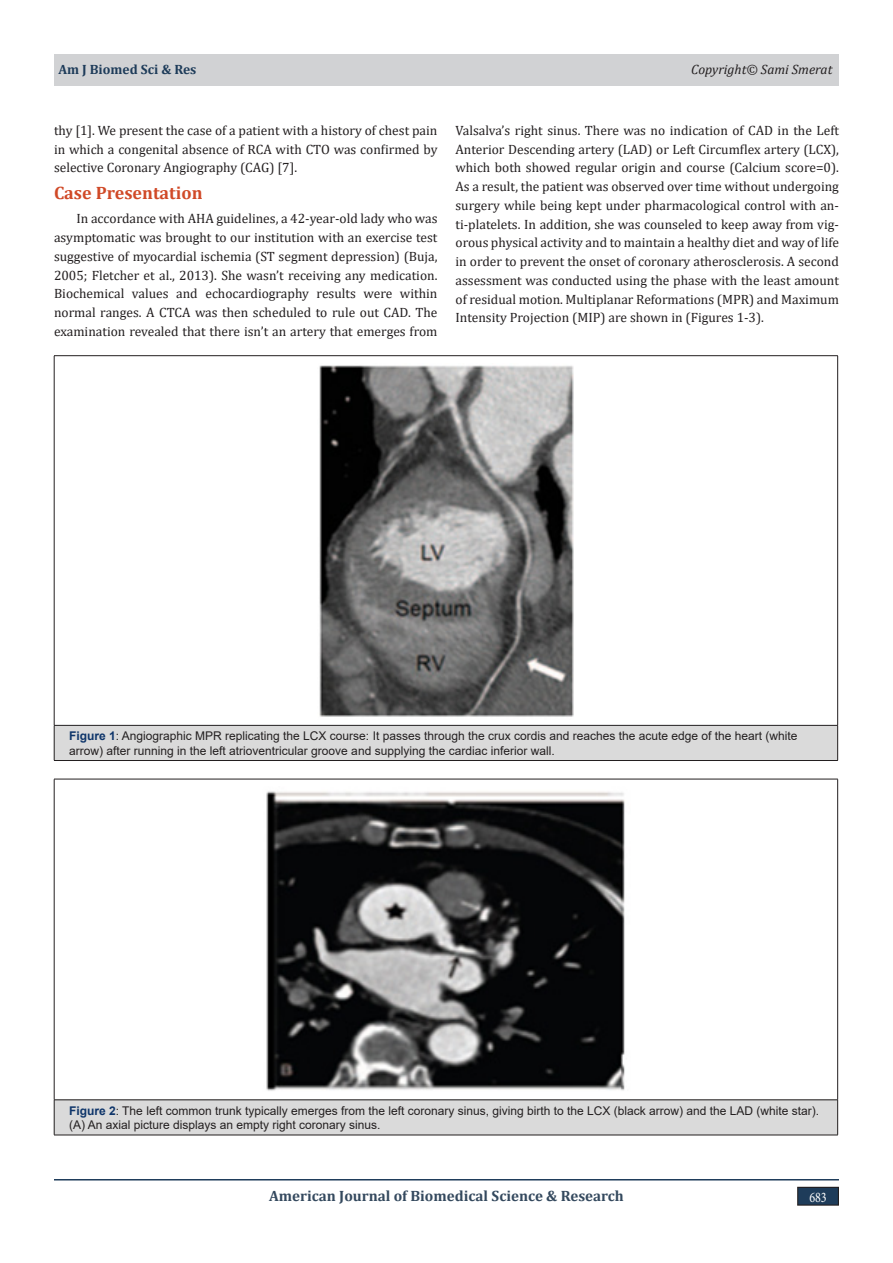
<style>
.page{position:relative;width:893px;height:1263px;background:#fff}
.page>*{position:absolute;margin:0;border:0;box-sizing:border-box;transform-origin:0 0}
.t1{font:700 18px "Cambria";color:#d04927}
.t2{font:700 15px "Cambria";color:#34495e}
.t3{font:14.7px "Minion Pro";color:#fff;scale:.83 1}
.t4{font:13.5px/18.8px "Cambria";color:#231f20;text-align:justify}
.t5{font:italic 13.5px "Cambria";color:#231f20}
.t6{font:700 13.5px "Cambria";color:#1e3c5a}
.t7{font:12px/14.4px "Arial";color:#231f20}
.s1{font-weight:700;color:#0e356a}
</style>
<div class="page">
<hr style="left:54px;top:1179px;width:785px;height:1px;background:#1e3c5a">
<div style="left:54px;top:54px;width:785px;height:31px;background:#d1d2d4"></div>
<div style="left:798px;top:1187px;width:40px;height:18px;background:#1e3c5a"></div>
<div style="left:797px;top:1187px;width:42px;height:19px;border:1px solid #231f20"></div>
<div style="left:54px;top:725px;width:784px;height:35px;background:#dadada"></div>
<hr style="left:54px;top:355px;width:784px;height:1px;background:#231f20">
<hr style="left:54px;top:356px;width:1px;height:369px;background:#231f20">
<hr style="left:837px;top:356px;width:1px;height:369px;background:#231f20">
<hr style="left:54px;top:725px;width:784px;height:1px;background:#231f20">
<hr style="left:54px;top:725px;width:1px;height:35px;background:#231f20">
<hr style="left:837px;top:725px;width:1px;height:35px;background:#231f20">
<hr style="left:54px;top:760px;width:784px;height:1px;background:#231f20">
<img style="left:319px;top:365px;width:255px;height:352px">
<div style="left:54px;top:1100px;width:784px;height:35px;background:#dadada"></div>
<hr style="left:54px;top:779px;width:784px;height:1px;background:#231f20">
<hr style="left:54px;top:779px;width:1px;height:321px;background:#231f20">
<hr style="left:837px;top:779px;width:1px;height:321px;background:#231f20">
<hr style="left:54px;top:1099px;width:784px;height:1px;background:#231f20">
<hr style="left:54px;top:1100px;width:1px;height:35px;background:#231f20">
<hr style="left:837px;top:1100px;width:1px;height:35px;background:#231f20">
<hr style="left:54px;top:1135px;width:784px;height:1px;background:#231f20">
<img style="left:266px;top:791px;width:359px;height:300px">
<p class="t6" style="left:58px;top:59px;width:139px">Am J Biomed Sci &amp; Res</p>
<p class="t5" style="left:691px;top:59px;width:143px">Copyright© Sami Smerat</p>
<p class="t4" style="left:54px;top:121px;width:385px">thy [1]. We present the case of a patient with a history of chest pain in which a congenital absence of RCA with CTO was confirmed by selective Coronary Angiography (CAG) [7].</p>
<p class="t1" style="left:54px;top:180px;width:150px">Case Presentation</p>
<p class="t4" style="left:54px;top:209px;width:385px;text-indent:22px">In accordance with AHA guidelines, a 42-year-old lady who was asymptomatic was brought to our institution with an exercise test suggestive of myocardial ischemia (ST segment depression) (Buja, 2005; Fletcher et al., 2013). She wasn’t receiving any medication.<br>Biochemical values and echocardiography results were within normal ranges. A CTCA was then scheduled to rule out CAD. The examination revealed that there isn’t an artery that emerges from</p>
<p class="t4" style="left:455px;top:121px;width:385px">Valsalva’s right sinus. There was no indication of CAD in the Left Anterior Descending artery (LAD) or Left Circumflex artery (LCX), which both showed regular origin and course (Calcium score=0).<br>As a result, the patient was observed over time without undergoing surgery while being kept under pharmacological control with an&shy;ti-platelets. In addition, she was counseled to keep away from vig&shy;orous physical activity and to maintain a healthy diet and way of life in order to prevent the onset of coronary atherosclerosis. A second assessment was conducted using the phase with the least amount of residual motion. Multiplanar Reformations (MPR) and Maximum Intensity Projection (MIP) are shown in (Figures 1-3).</p>
<p class="t7" style="left:69px;top:729px;width:730px"><span class="s1">Figure 1</span>: Angiographic MPR replicating the LCX course: It passes through the crux cordis and reaches the acute edge of the heart (white arrow) after running in the left atrioventricular groove and supplying the cardiac inferior wall.</p>
<p class="t7" style="left:69px;top:1103px;width:752px"><span class="s1">Figure 2</span>: The left common trunk typically emerges from the left coronary sinus, giving birth to the LCX (black arrow) and the LAD (white star). (A) An axial picture displays an empty right coronary sinus.</p>
<p class="t2" style="left:269px;top:1185px;width:356px">American Journal of Biomedical Science &amp; Research</p>
<p class="t3" style="left:809px;top:1187px;width:23px">683</p>
</div>
